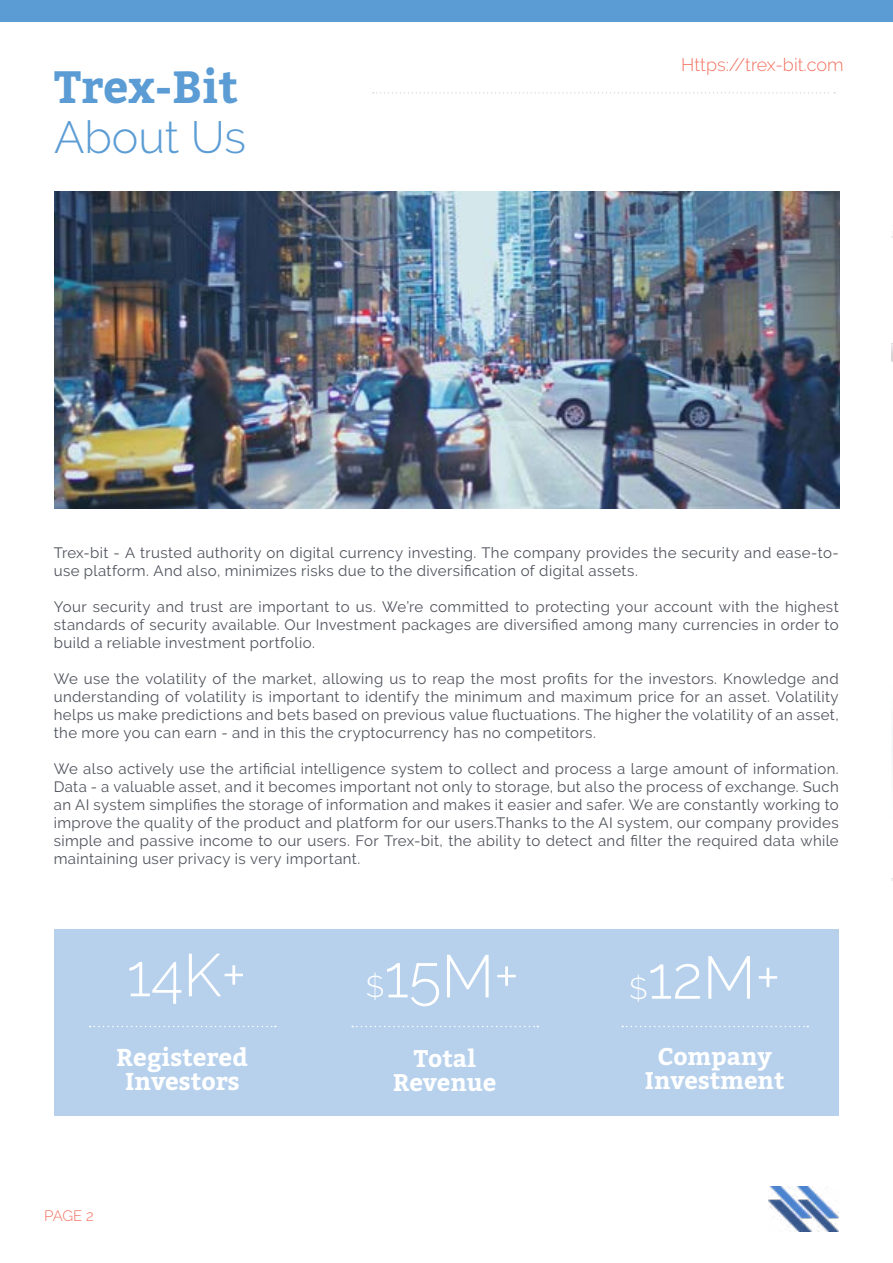
<style>
.page{position:relative;width:893px;height:1263px;background:#fff}
.page>*{position:absolute;margin:0;border:0;box-sizing:border-box;transform-origin:0 0}
.t1{font:300 60px "Raleway";color:#fff}
.t2{font:700 45px "Bitter";color:#5b9cd4}
.t3{font:300 45px "Raleway";color:#5b9cd4}
.t4{font:700 24.3px/24px "Bitter";color:#fff;text-align:center}
.t5{font:700 24px/24px "Bitter";color:#fff;text-align:center}
.t6{font:300 18px "Raleway";color:#f37160}
.t7{font:15px/18px "Raleway";letter-spacing:.025em;color:#50535c;text-align:justify}
.t8{font:300 15px "Raleway";color:#f37160}
.s1{font-size:30px}
</style>
<div class="page">
<img style="left:54px;top:191px;width:785px;height:318px">
<div style="left:0;top:0;width:893px;height:21px;background:#5b9cd4"></div>
<div style="left:54px;top:929px;width:785px;height:186px;background:#b7d1ed"></div>
<svg style="left:90px;top:1026px;width:186px;height:1px"></svg>
<svg style="left:352px;top:1026px;width:186px;height:1px"></svg>
<svg style="left:622px;top:1026px;width:186px;height:1px"></svg>
<img style="left:769px;top:1187px;width:70px;height:44px">
<svg style="left:373px;top:92px;width:462px;height:1px"></svg>
<img style="left:892px;top:236px;width:1px;height:645px">
<h2 class="t2" style="left:54px;top:53px;width:186px">Trex-Bit</h2>
<h2 class="t3" style="left:54px;top:111px;width:194px">About Us</h2>
<p class="t6" style="left:681px;top:54px;width:164px">Https://trex-bit.com</p>
<p class="t7" style="left:54px;top:544px;width:786px">Trex-bit - A trusted authority on digital currency investing. The company provides the security and ease-to&shy;use platform. And also, minimizes risks due to the diversification of digital assets.</p>
<p class="t7" style="left:54px;top:598px;width:786px">Your security and trust are important to us. We’re committed to protecting your account with the highest standards of security available. Our Investment packages are diversified among many currencies in order to build a reliable investment portfolio.</p>
<p class="t7" style="left:54px;top:670px;width:786px">We use the volatility of the market, allowing us to reap the most profits for the investors. Knowledge and understanding of volatility is important to identify the minimum and maximum price for an asset. Volatility helps us make predictions and bets based on previous value fluctuations. The higher the volatility of an asset, the more you can earn - and in this the cryptocurrency has no competitors.</p>
<p class="t7" style="left:54px;top:760px;width:786px">We also actively use the artificial intelligence system to collect and process a large amount of information.<br>Data - a valuable asset, and it becomes important not only to storage, but also the process of exchange. Such an AI system simplifies the storage of information and makes it easier and safer. We are constantly working to improve the quality of the product and platform for our users.Thanks to the AI system, our company provides simple and passive income to our users. For Trex-bit, the ability to detect and filter the required data while maintaining user privacy is very important.</p>
<h1 class="t1" style="left:127px;top:940px;width:121px">14K+</h1>
<h1 class="t1" style="left:366px;top:941px;width:155px"><span class="s1">$</span>15M+</h1>
<h1 class="t1" style="left:629px;top:942px;width:153px"><span class="s1">$</span>12M+</h1>
<h3 class="t4" style="left:117px;top:1045px;width:133px">Registered<br>Investors</h3>
<h3 class="t5" style="left:393px;top:1046px;width:105px">Total<br>Revenue</h3>
<h3 class="t5" style="left:645px;top:1044px;width:141px">Company<br>Investment</h3>
<p class="t8" style="left:44px;top:1207px;width:51px">PAGE 2</p>
</div>
